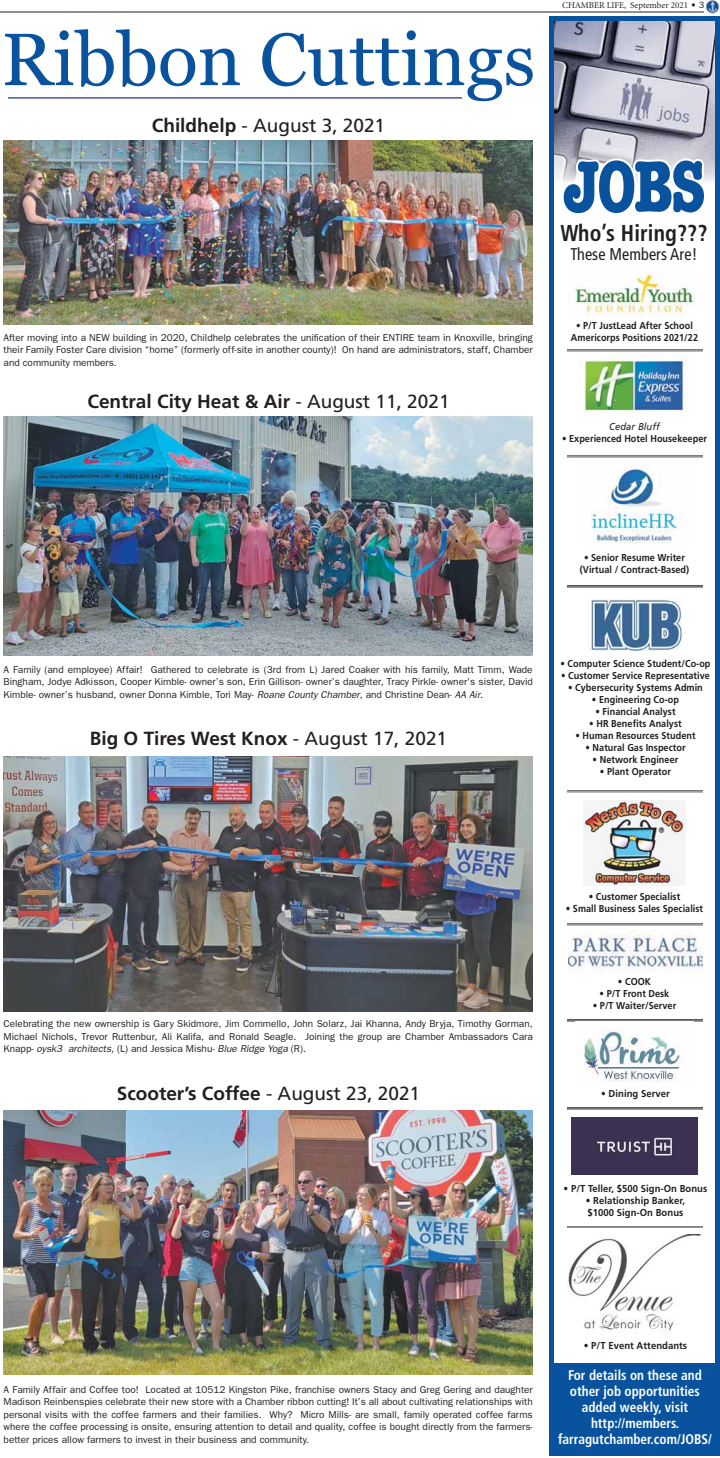
<style>
.page{position:relative;width:720px;height:1458px;background:#fff}
.page>*{position:absolute;margin:0;border:0;box-sizing:border-box;transform-origin:0 0}
.t1{font:700 condensed 75px "American Typewriter";color:#09539e;scale:.95 1}
.t2{font:74px "Georgia";color:#09539e}
.t3{font:700 condensed 23px "Frutiger";letter-spacing:.005em;color:#231f20;scale:.95 1}
.t4{font:700 19px "Frutiger";color:#231f20}
.t5{font:19px "Frutiger";color:#231f20}
.t6{font:condensed 17px "Frutiger";letter-spacing:.005em;color:#231f20;scale:.95 1}
.t7{font:700 condensed 14px/16px "Frutiger";color:#fff;text-align:center;scale:.95 1}
.t8{font:10px/12.5px "Franklin Gothic";color:#231f20;text-align:justify}
.t9{font:700 10px/12px "Frutiger";letter-spacing:.005em;color:#231f20;text-align:center;scale:.91 1}
.t10{font:700 10px/12px "Frutiger";letter-spacing:.005em;color:#231f20;scale:.95 1}
.t11{font:italic 10px "Frutiger";letter-spacing:.005em;color:#231f20;scale:.95 1}
.t12{font:9px "Minion";color:#231f20}
.s1{font-weight:700}
.s2{font-weight:400}
.s3{font-family:"Franklin Gothic"}
.s4{color:#fff}
.s5{font-style:italic}
</style>
<div class="page">
<hr style="left:0;top:12px;width:704px;height:1px;background:#231f20">
<img style="left:706px;top:0;width:13px;height:14px">
<svg style="left:9px;top:97px;width:452px;height:2px"></svg>
<img style="left:4px;top:141px;width:529px;height:183px">
<img style="left:4px;top:417px;width:529px;height:239px">
<img style="left:4px;top:756px;width:529px;height:255px">
<img style="left:4px;top:1111px;width:529px;height:263px">
<svg style="left:549px;top:16px;width:171px;height:1440px"></svg>
<img style="left:567px;top:349px;width:135px;height:2px">
<img style="left:567px;top:455px;width:135px;height:2px">
<img style="left:567px;top:586px;width:135px;height:2px">
<img style="left:567px;top:790px;width:135px;height:2px">
<img style="left:567px;top:923px;width:135px;height:2px">
<img style="left:567px;top:1020px;width:135px;height:2px">
<img style="left:567px;top:1108px;width:135px;height:2px">
<img style="left:567px;top:1226px;width:135px;height:2px">
<div style="left:550px;top:1363px;width:170px;height:93px;background:#09539e"></div>
<img style="left:569px;top:270px;width:131px;height:48px">
<img style="left:587px;top:600px;width:95px;height:50px">
<img style="left:575px;top:1022px;width:119px;height:62px">
<img style="left:579px;top:354px;width:110px;height:63px">
<img style="left:579px;top:463px;width:111px;height:85px">
<img style="left:583px;top:801px;width:103px;height:85px">
<img style="left:568px;top:929px;width:135px;height:44px">
<img style="left:572px;top:1118px;width:125px;height:56px">
<img style="left:567px;top:1235px;width:135px;height:99px">
<h2 class="t2" style="left:1px;top:29px;width:536px">Ribbon Cuttings</h2>
<h3 class="t5" style="left:152px;top:116px;width:235px"><span class="s1">Childhelp</span> - August 3, 2021</h3>
<p class="t8" style="left:4px;top:332px;width:531px">After moving into a NEW building in 2020, Childhelp celebrates the unification of their ENTIRE team in Knoxville, bringing their Family Foster Care division “home” (formerly off-site in another county)! On hand are administrators, staff, Chamber and community members.</p>
<h3 class="t4" style="left:87px;top:392px;width:364px">Central City Heat &amp; Air <span class="s2">- August 11, 2021</span></h3>
<p class="t12" style="left:562px;top:2px;width:144px">CHAMBER LIFE, September 2021 <span class="s3">• 3</span></p>
<h1 class="t1" style="left:563px;top:142px;width:152px"><span class="s4">J</span>OBS</h1>
<h3 class="t3" style="left:560px;top:222px;width:157px">Who’s Hiring???</h3>
<h3 class="t6" style="left:571px;top:248px;width:135px">These Members Are!</h3>
<p class="t9" style="left:571px;top:320px;width:141px">• P/T JustLead After School<br>Americorps Positions 2021/22</p>
<p class="t11" style="left:609px;top:421px;width:55px">Cedar Bluff</p>
<p class="t9" style="left:562px;top:433px;width:161px">• Experienced Hotel Housekeeper</p>
<p class="t9" style="left:580px;top:552px;width:122px">• Senior Resume Writer (Virtual / Contract-Based)</p>
<p class="t8" style="left:4px;top:664px;width:531px">A Family (and employee) Affair! Gathered to celebrate is (3rd from L) Jared Coaker with his family, Matt Timm, Wade Bingham, Jodye Adkisson, Cooper Kimble- owner’s son, Erin Gillison- owner’s daughter, Tracy Pirkle- owner’s sister, David Kimble- owner’s husband, owner Donna Kimble, Tori May- <span class="s5">Roane County Chamber</span>, and Christine Dean- <span class="s5">AA Air</span>.</p>
<h3 class="t4" style="left:90px;top:729px;width:359px">Big O Tires West Knox <span class="s2">- August 17, 2021</span></h3>
<p class="t9" style="left:560px;top:658px;width:166px">• Computer Science Student/Co-op</p>
<p class="t9" style="left:561px;top:670px;width:165px">• Customer Service Representative</p>
<p class="t9" style="left:568px;top:682px;width:150px">• Cybersecurity Systems Admin</p>
<p class="t9" style="left:592px;top:694px;width:97px">• Engineering Co-op</p>
<p class="t9" style="left:595px;top:706px;width:90px">• Financial Analyst</p>
<p class="t9" style="left:589px;top:718px;width:103px">• HR Benefits Analyst</p>
<p class="t9" style="left:575px;top:730px;width:134px">• Human Resources Student</p>
<p class="t9" style="left:585px;top:742px;width:112px">• Natural Gas Inspector</p>
<p class="t9" style="left:593px;top:754px;width:96px">• Network Engineer</p>
<p class="t9" style="left:600px;top:766px;width:80px">• Plant Operator</p>
<p class="t8" style="left:4px;top:1019px;width:531px">Celebrating the new ownership is Gary Skidmore, Jim Commello, John Solarz, Jai Khanna, Andy Bryja, Timothy Gorman, Michael Nichols, Trevor Ruttenbur, Ali Kalifa, and Ronald Seagle. Joining the group are Chamber Ambassadors Cara Knapp- <span class="s5">oysk3 architects</span>, (L) and Jessica Mishu- <span class="s5">Blue Ridge Yoga</span> (R).</p>
<h3 class="t4" style="left:117px;top:1084px;width:305px">Scooter’s Coffee <span class="s2">- August 23, 2021</span></h3>
<p class="t9" style="left:589px;top:891px;width:102px">• Customer Specialist</p>
<p class="t9" style="left:566px;top:903px;width:153px">• Small Business Sales Specialist</p>
<p class="t9" style="left:618px;top:976px;width:38px">• COOK</p>
<p class="t9" style="left:600px;top:988px;width:78px">• P/T Front Desk</p>
<p class="t9" style="left:593px;top:1000px;width:93px">• P/T Waiter/Server</p>
<p class="t10" style="left:601px;top:1088px;width:74px">• Dining Server</p>
<p class="t10" style="left:564px;top:1183px;width:153px">• P/T Teller, $500 Sign-On Bonus</p>
<p class="t10" style="left:586px;top:1195px;width:106px">• Relationship Banker, $1000 Sign-On Bonus</p>
<p class="t8" style="left:4px;top:1384px;width:531px">A Family Affair and Coffee too! Located at 10512 Kingston Pike, franchise owners Stacy and Greg Gering and daughter Madison Reinbenspies celebrate their new store with a Chamber ribbon cutting! It’s all about cultivating relationships with personal visits with the coffee farmers and their families. Why? Micro Mills- are small, family operated coffee farms where the coffee processing is onsite, ensuring attention to detail and quality, coffee is bought directly from the farmers&shy;better prices allow farmers to invest in their business and community.</p>
<p class="t10" style="left:584px;top:1340px;width:110px">• P/T Event Attendants</p>
<h3 class="t7" style="left:558px;top:1368px;width:163px">For details on these and other job opportunities added weekly, visit http://members. farragutchamber.com/JOBS/</h3>
</div>
